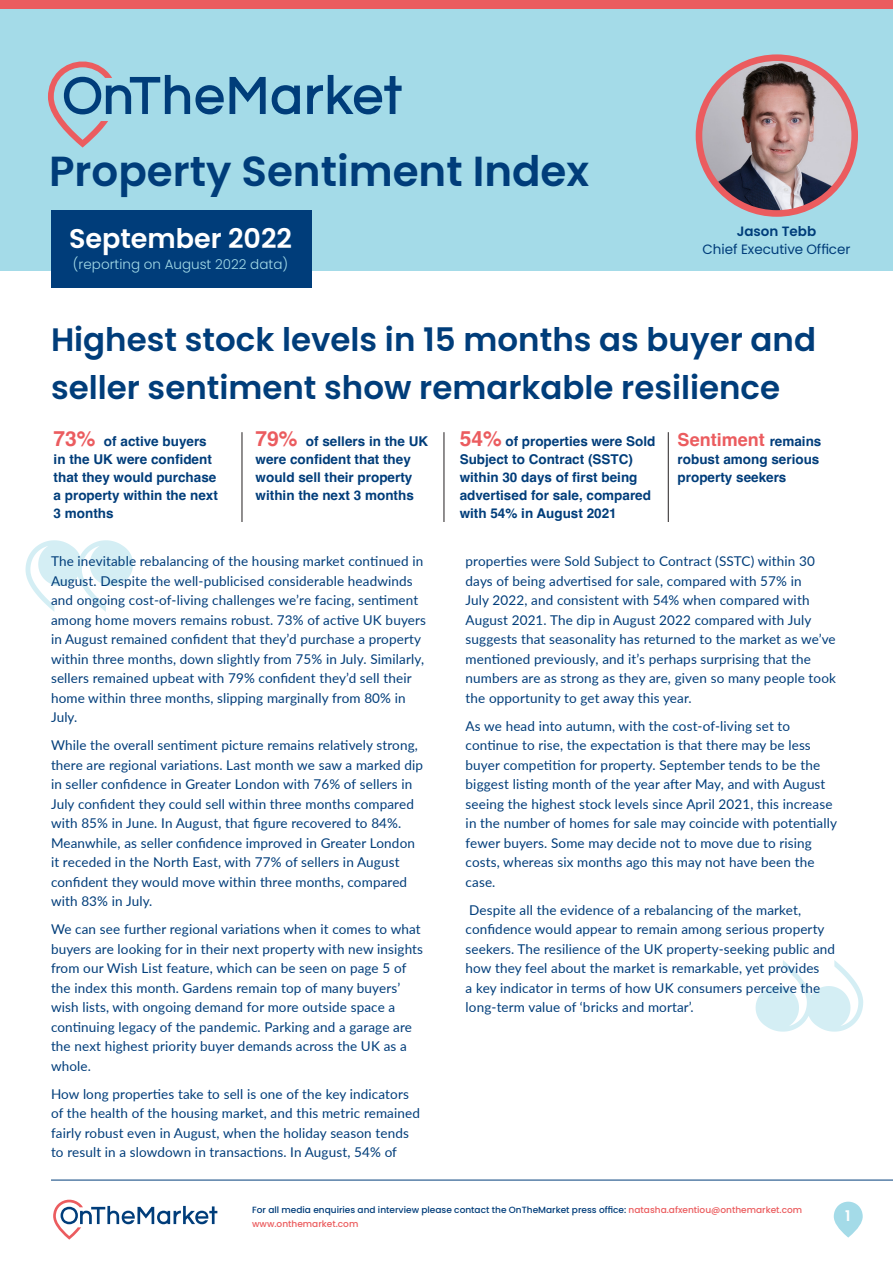
<style>
.page{position:relative;width:893px;height:1263px;background:#fff}
.page>*{position:absolute;margin:0;border:0;box-sizing:border-box;transform-origin:0 0}
.t1{font:600 42px "Poppins";color:#003d7a}
.t2{font:600 32.4px/48.3px "Poppins";color:#003d7a}
.t3{font:600 27px "Poppins";color:#fff}
.small_intro{font:700 18px "Helvetica";color:#eb5c5f}
.t4{font:600 14.7px "Poppins";color:#fff}
.Body_copy{font:13.5px/19.5px "Lato";letter-spacing:.01em;color:#003d7a}
.small_intro-2{font:700 13.5px/18px "Helvetica";color:#003d7a}
.t5{font:13.5px/18px "Poppins";color:#003d7a;text-align:center}
.t6{font:300 13.5px "Poppins";color:#a4dbe8}
.t7{font:500 9px/13.5px "Poppins";color:#003d7a}
.s1{font-weight:600}
.s2{font-size:21px;color:#eb5c5f}
.s3{font-size:13.5px;color:#003d7a}
.s4{color:#eb5c5e}
</style>
<div class="page">
<svg style="left:53px;top:1199px;width:164px;height:40px"></svg>
<svg style="left:834px;top:1202px;width:29px;height:35px"></svg>
<hr style="left:51px;top:1180px;width:842px;height:1px;background:#003d7a">
<svg style="left:26px;top:540px;width:107px;height:72px"></svg>
<svg style="left:756px;top:960px;width:107px;height:72px"></svg>
<div style="left:0;top:0;width:893px;height:270px;background:#a4dbe8"></div>
<img style="left:699px;top:59px;width:156px;height:153px">
<div style="left:696px;top:54px;width:162px;height:163px;border:7px solid #eb5c5f;border-radius:50%"></div>
<div style="left:51px;top:210px;width:260px;height:78px;background:#003d7a"></div>
<svg style="left:230px;top:77px;width:36px;height:37px"></svg>
<svg style="left:272px;top:85px;width:28px;height:29px"></svg>
<svg style="left:307px;top:75px;width:95px;height:39px"></svg>
<svg style="left:48px;top:61px;width:176px;height:86px"></svg>
<div style="left:0;top:0;width:893px;height:9px;background:#eb5c5f"></div>
<hr style="left:242px;top:432px;width:1px;height:90px;background:#231f20">
<hr style="left:444px;top:432px;width:1px;height:90px;background:#231f20">
<hr style="left:668px;top:432px;width:1px;height:90px;background:#231f20">
<p class="t1" style="left:49px;top:147px;width:542px">Property Sentiment Index</p>
<p class="t3" style="left:69px;top:223px;width:225px">September 2022</p>
<p class="t6" style="left:73px;top:256px;width:217px">(reporting on August 2022 data)</p>
<p class="t5" style="left:702px;top:222px;width:149px"><span class="s1">Jason Tebb<br></span>Chief Executive Officer</p>
<p class="t2" style="left:51px;top:316px;width:766px">Highest stock levels in 15 months as buyer and seller sentiment show remarkable resilience</p>
<p class="small_intro-2" style="left:54px;top:433px;width:166px"><span class="s2">73%</span> of active buyers in the UK were confident that they would purchase a property within the next<br>3 months</p>
<p class="small_intro-2" style="left:256px;top:433px;width:174px"><span class="s2">79%</span> of sellers in the UK were confident that they would sell their property within the next 3 months</p>
<p class="small_intro-2" style="left:460px;top:434px;width:197px"><span class="s2">54%</span> of properties were Sold<br>Subject to Contract (SSTC) within 30 days of first being advertised for sale, compared with 54% in August 2021</p>
<p class="small_intro" style="left:678px;top:429px;width:145px">Sentiment <span class="s3">remains</span></p>
<p class="small_intro-2" style="left:678px;top:452px;width:143px">robust among serious property seekers</p>
<p class="Body_copy" style="left:51px;top:551px;width:376px">The inevitable rebalancing of the housing market continued in August. Despite the well-publicised considerable headwinds and ongoing cost-of-living challenges we’re facing, sentiment among home movers remains robust. 73% of active UK buyers in August remained confident that they’d purchase a property within three months, down slightly from 75% in July. Similarly, sellers remained upbeat with 79% confident they’d sell their home within three months, slipping marginally from 80% in July.</p>
<p class="Body_copy" style="left:51px;top:735px;width:373px">While the overall sentiment picture remains relatively strong, there are regional variations. Last month we saw a marked dip in seller confidence in Greater London with 76% of sellers in July confident they could sell within three months compared with 85% in June. In August, that figure recovered to 84%.<br>Meanwhile, as seller confidence improved in Greater London it receded in the North East, with 77% of sellers in August confident they would move within three months, compared with 83% in July.</p>
<p class="Body_copy" style="left:51px;top:919px;width:374px">We can see further regional variations when it comes to what buyers are looking for in their next property with new insights from our Wish List feature, which can be seen on page 5 of the index this month. Gardens remain top of many buyers’ wish lists, with ongoing demand for more outside space a continuing legacy of the pandemic. Parking and a garage are the next highest priority buyer demands across the UK as a whole.</p>
<p class="Body_copy" style="left:51px;top:1084px;width:370px">How long properties take to sell is one of the key indicators of the health of the housing market, and this metric remained fairly robust even in August, when the holiday season tends to result in a slowdown in transactions. In August, 54% of</p>
<p class="Body_copy" style="left:466px;top:551px;width:372px">properties were Sold Subject to Contract (SSTC) within 30 days of being advertised for sale, compared with 57% in<br>July 2022, and consistent with 54% when compared with August 2021. The dip in August 2022 compared with July suggests that seasonality has returned to the market as we’ve mentioned previously, and it’s perhaps surprising that the numbers are as strong as they are, given so many people took the opportunity to get away this year.</p>
<p class="Body_copy" style="left:466px;top:716px;width:373px">As we head into autumn, with the cost-of-living set to continue to rise, the expectation is that there may be less buyer competition for property. September tends to be the biggest listing month of the year after May, and with August seeing the highest stock levels since April 2021, this increase in the number of homes for sale may coincide with potentially fewer buyers. Some may decide not to move due to rising costs, whereas six months ago this may not have been the case.</p>
<p class="Body_copy" style="left:466px;top:900px;width:371px">Despite all the evidence of a rebalancing of the market, confidence would appear to remain among serious property seekers. The resilience of the UK property-seeking public and how they feel about the market is remarkable, yet provides<br>a key indicator in terms of how UK consumers perceive the long-term value of ‘bricks and mortar’.</p>
<p class="t7" style="left:252px;top:1203px;width:552px">For all media enquiries and interview please contact the OnTheMarket press office: <span class="s4">natasha.afxentiou@onthemarket.com www.onthemarket.com</span></p>
<p class="t4" style="left:845px;top:1208px;width:7px">1</p>
</div>
